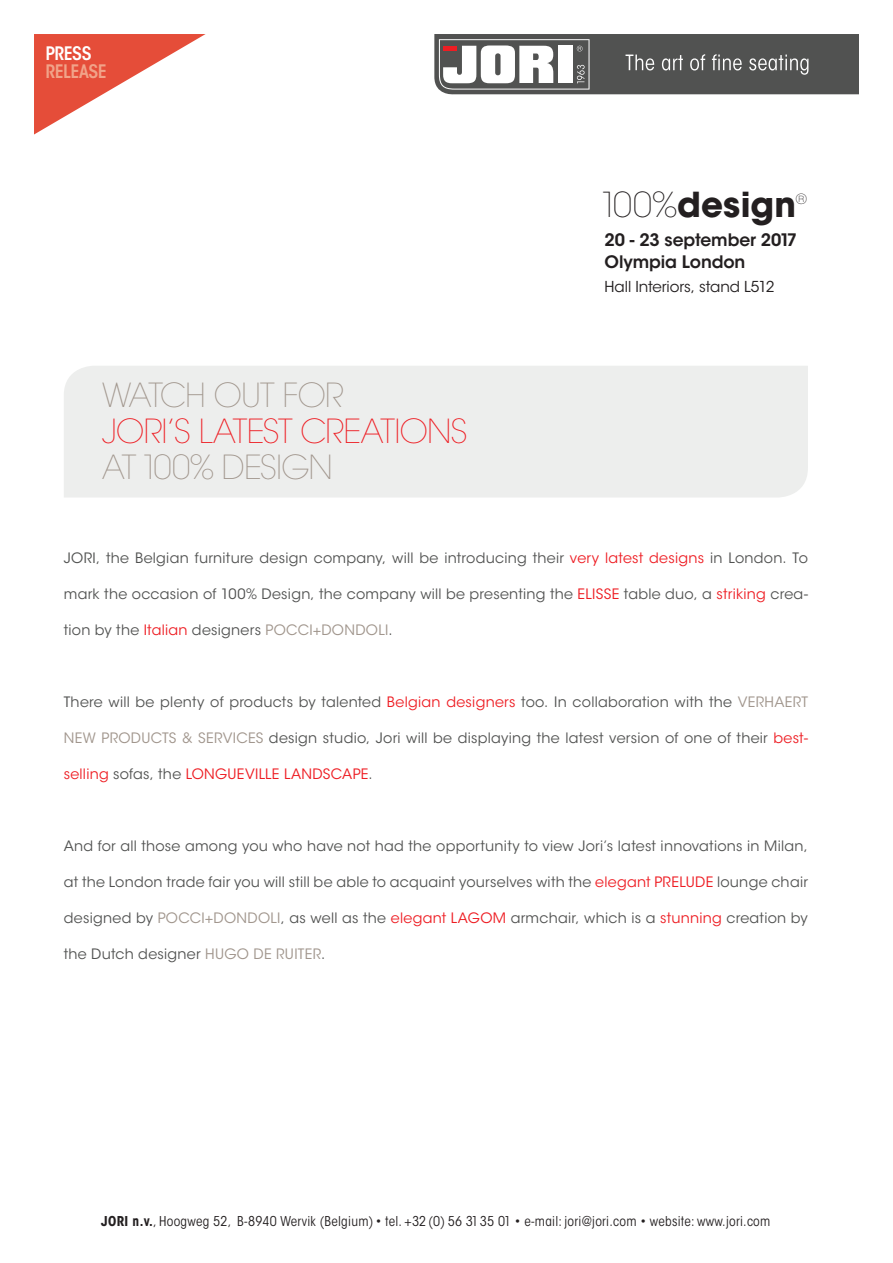
<style>
.page{position:relative;width:893px;height:1263px;background:#fff}
.page>*{position:absolute;margin:0;border:0;box-sizing:border-box;transform-origin:0 0}
.t1{font:700 34.2px "ITC Avant Garde Std";letter-spacing:.005em;color:#231f20}
.t2{font:200 33px "ITC Avant Garde Std";letter-spacing:-.03em;color:#a1968d}
.t3{font:200 33px "ITC Avant Garde Std";letter-spacing:-.025em;color:#ee1d23}
.t4{font:600 condensed 18.45px "ITC Avant Garde Std";letter-spacing:-.03em;color:#f1a389}
.t5{font:600 condensed 18.45px "ITC Avant Garde Std";letter-spacing:-.03em;color:#fff}
.t6{font:600 17.1px "ITC Avant Garde Std";letter-spacing:-.005em;color:#231f20}
.t7{font:15px "ITC Avant Garde Std";letter-spacing:-.005em;color:#231f20}
.t8{font:14.25px "ITC Avant Garde Std";letter-spacing:.02em;color:#515251}
.t9{font:14.25px "ITC Avant Garde Std";letter-spacing:.02em;color:#ee1d23}
.t10{font:200 13.95px "ITC Avant Garde Std";color:#231f20}
.Standaard{font:condensed 13.5px "ITC Avant Garde Std";letter-spacing:.02em;color:#231f20}
.s1{font-weight:200}
.s2{color:#ee1d23}
.s3{color:#a1968d}
.s4{color:#515251}
.s5{font-weight:700}
</style>
<div class="page">
<div style="left:64px;top:366px;width:744px;height:131px;background:#edeeed"></div>
<svg style="left:434px;top:34px;width:425px;height:61px;background:#737372"></svg>
<svg style="left:34px;top:34px;width:172px;height:101px"></svg>
<p class="t5" style="left:45px;top:42px;width:48px">PRESS</p>
<p class="t4" style="left:45px;top:60px;width:63px">RELEASE</p>
<p class="t2" style="left:102px;top:376px;width:243px">WATCH OUT FOR</p>
<p class="t3" style="left:102px;top:412px;width:367px">JORI’S LATEST CREATIONS</p>
<p class="t2" style="left:102px;top:448px;width:232px">AT 100% DESIGN</p>
<p class="t1" style="left:599px;top:182px;width:198px"><span class="s1">100%</span>design</p>
<p class="t10" style="left:796px;top:190px;width:13px">®</p>
<p class="t6" style="left:604px;top:229px;width:194px">20 - 23 september 2017</p>
<p class="t6" style="left:604px;top:251px;width:143px">Olympia London</p>
<p class="t7" style="left:605px;top:277px;width:171px">Hall Interiors, stand L512</p>
<p class="t8" style="left:64px;top:549px;width:746px">JORI, the Belgian furniture design company, will be introducing their <span class="s2">very latest designs</span> in London. To</p>
<p class="t8" style="left:64px;top:585px;width:746px">mark the occasion of 100% Design, the company will be presenting the <span class="s2">ELISSE</span> table duo, a <span class="s2">striking</span> crea-</p>
<p class="t8" style="left:64px;top:621px;width:330px">tion by the <span class="s2">Italian</span> designers <span class="s3">POCCI+DONDOLI</span>.</p>
<p class="t8" style="left:64px;top:693px;width:746px">There will be plenty of products by talented <span class="s2">Belgian designers</span> too. In collaboration with the <span class="s3">VERHAERT</span></p>
<p class="t8" style="left:64px;top:729px;width:746px"><span class="s3">NEW PRODUCTS &amp; SERVICES</span> design studio, Jori will be displaying the latest version of one of their <span class="s2">best-</span></p>
<p class="t9" style="left:64px;top:765px;width:310px">selling <span class="s4">sofas, the</span> LONGUEVILLE LANDSCAPE<span class="s4">.</span></p>
<p class="t8" style="left:64px;top:837px;width:745px">And for all those among you who have not had the opportunity to view Jori’s latest innovations in Milan,</p>
<p class="t8" style="left:64px;top:873px;width:746px">at the London trade fair you will still be able to acquaint yourselves with the <span class="s2">elegant PRELUDE</span> lounge chair</p>
<p class="t8" style="left:64px;top:909px;width:746px">designed by <span class="s3">POCCI+DONDOLI</span>, as well as the <span class="s2">elegant LAGOM</span> armchair, which is a <span class="s2">stunning</span> creation by</p>
<p class="t8" style="left:64px;top:945px;width:263px">the Dutch designer <span class="s3">HUGO DE RUITER</span>.</p>
<p class="Standaard" style="left:101px;top:1213px;width:671px"><span class="s5">JORI n.v.</span>, Hoogweg 52, B-8940 Wervik (Belgium) • tel. +32 (0) 56 31 35 01 • e-mail: jori@jori.com • website: www.jori.com</p>
</div>
